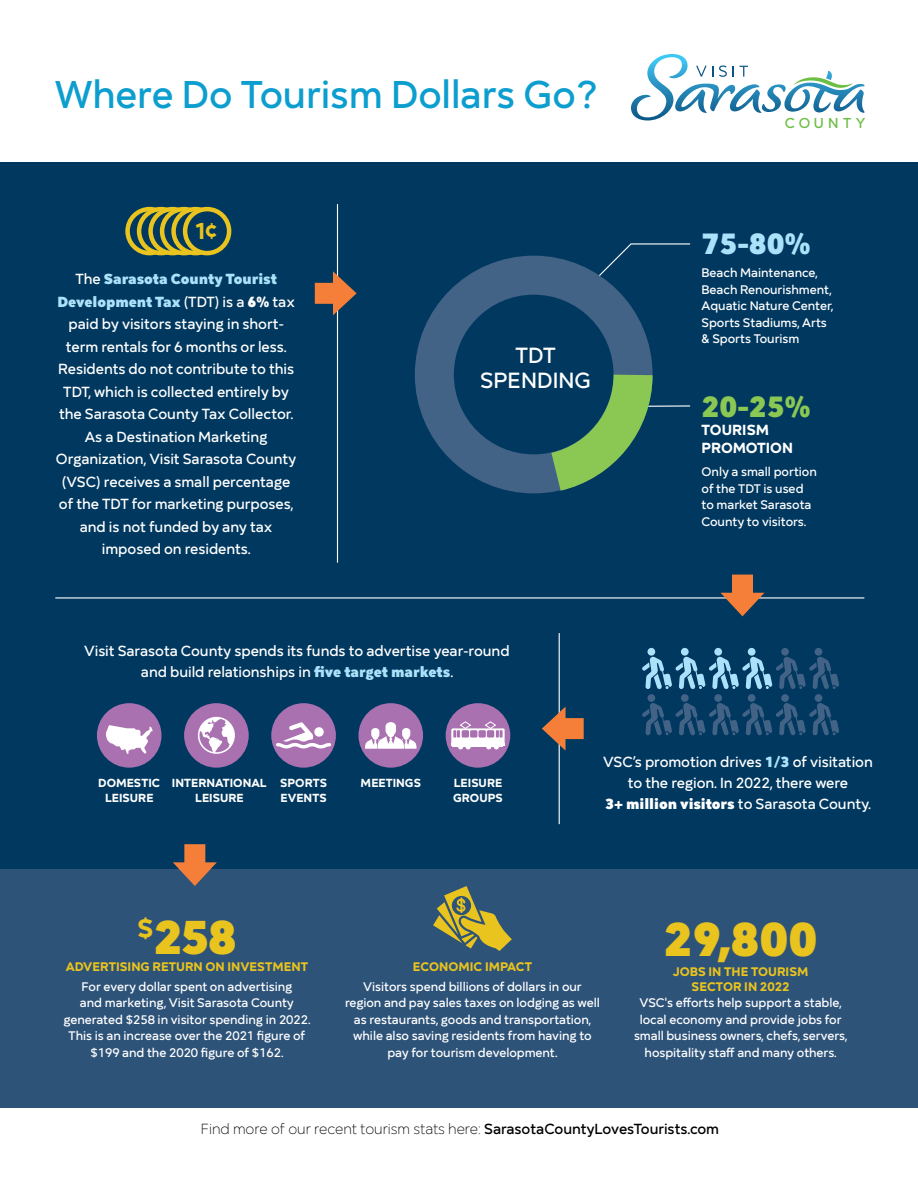
<style>
.page{position:relative;width:918px;height:1188px;background:#fff}
.page>*{position:absolute;margin:0;border:0;box-sizing:border-box;transform-origin:0 0}
.t1{font:900 48.6px "Mirai";color:#e9c31e}
.t2{font:500 39.6px "Mirai";letter-spacing:-.005em;color:#0c9ecf}
.t3{font:900 30px "Mirai";color:#abe1fa}
.t4{font:900 30px "Mirai";color:#8bc753}
.t5{font:500 22.5px/25.5px "Mirai";letter-spacing:.005em;color:#fff;text-align:center}
.t6{font:500 15px/22.5px "Mirai";letter-spacing:-.005em;color:#fff;text-align:center}
.t7{font:300 15px "Mirai";letter-spacing:-.005em;color:#000}
.t8{font:700 15px/18px "Mirai";color:#fff}
.t9{font:500 14.7px "Mirai";letter-spacing:.29em;color:#6cbe45}
.t10{font:500 12.75px/16.5px "Mirai";letter-spacing:-.005em;color:#fff;text-align:center}
.t11{font:700 12.75px/15px "Mirai";letter-spacing:.005em;color:#e9c31e;text-align:center}
.t12{font:700 12px/15px "Mirai";letter-spacing:.005em;color:#fff;text-align:center}
.s1{font-weight:900;color:#abe1fa}
.s2{font-weight:900}
.s3{font-weight:500}
</style>
<div class="page">
<div style="left:0;top:162px;width:918px;height:707px;background:#00385f"></div>
<div style="left:0;top:869px;width:918px;height:238px;background:#2e5379"></div>
<svg style="left:596px;top:243px;width:95px;height:35px"></svg>
<hr style="left:645px;top:405px;width:45px;height:2px;background:#fff">
<svg style="left:631px;top:54px;width:233px;height:67px"></svg>
<hr style="left:55px;top:597px;width:809px;height:2px;background:#fff">
<hr style="left:337px;top:204px;width:1px;height:359px;background:#fff">
<hr style="left:559px;top:633px;width:1px;height:191px;background:#fff">
<div style="left:315px;top:283px;width:27px;height:21px;background:#f57f38"></div>
<svg style="left:333px;top:271px;width:24px;height:44px"></svg>
<div style="left:732px;top:575px;width:21px;height:27px;background:#f57f38"></div>
<svg style="left:720px;top:593px;width:45px;height:23px"></svg>
<div style="left:556px;top:718px;width:28px;height:21px;background:#f57f38"></div>
<svg style="left:542px;top:707px;width:24px;height:44px"></svg>
<div style="left:184px;top:844px;width:21px;height:28px;background:#f57f38"></div>
<svg style="left:173px;top:862px;width:44px;height:24px"></svg>
<svg style="left:128px;top:209px;width:44px;height:44px"></svg>
<div style="left:125px;top:207px;width:49px;height:48px;border:4px solid #e9c31e;border-radius:50%"></div>
<svg style="left:139px;top:209px;width:44px;height:44px"></svg>
<div style="left:137px;top:207px;width:48px;height:48px;border:4px solid #e9c31e;border-radius:50%"></div>
<svg style="left:151px;top:209px;width:44px;height:44px"></svg>
<div style="left:148px;top:207px;width:49px;height:48px;border:4px solid #e9c31e;border-radius:50%"></div>
<svg style="left:162px;top:209px;width:44px;height:44px"></svg>
<div style="left:160px;top:207px;width:48px;height:48px;border:4px solid #e9c31e;border-radius:50%"></div>
<svg style="left:174px;top:209px;width:44px;height:44px"></svg>
<div style="left:171px;top:207px;width:49px;height:48px;border:4px solid #e9c31e;border-radius:50%"></div>
<div style="left:185px;top:209px;width:44px;height:44px;background:#00385f;border-radius:50%"></div>
<div style="left:183px;top:207px;width:48px;height:48px;border:4px solid #e9c31e;border-radius:50%"></div>
<div style="left:415px;top:256px;width:238px;height:237px;border:39px solid #426286;border-radius:50%"></div>
<svg style="left:509px;top:336px;width:163px;height:158px"></svg>
<svg style="left:642px;top:648px;width:197px;height:88px"></svg>
<svg style="left:433px;top:886px;width:79px;height:65px"></svg>
<div style="left:271px;top:703px;width:65px;height:65px;background:#a971b0;border-radius:50%"></div>
<svg style="left:276px;top:722px;width:55px;height:26px"></svg>
<div style="left:97px;top:703px;width:65px;height:65px;background:#a971b0;border-radius:50%"></div>
<div style="left:184px;top:703px;width:65px;height:65px;background:#a971b0;border-radius:50%"></div>
<div style="left:358px;top:703px;width:65px;height:65px;background:#a971b0;border-radius:50%"></div>
<svg style="left:365px;top:722px;width:52px;height:27px"></svg>
<div style="left:446px;top:703px;width:64px;height:65px;background:#a971b0;border-radius:50%"></div>
<div style="left:451px;top:728px;width:54px;height:18px;background:#fff;border-radius:2px"></div>
<svg style="left:458px;top:747px;width:13px;height:2px"></svg>
<svg style="left:486px;top:747px;width:13px;height:2px"></svg>
<hr style="left:453px;top:744px;width:50px;height:3px;background:#fff">
<svg style="left:453px;top:721px;width:50px;height:17px"></svg>
<svg style="left:106px;top:725px;width:46px;height:29px"></svg>
<svg style="left:198px;top:717px;width:37px;height:37px"></svg>
<p class="t2" style="left:55px;top:63px;width:544px">Where Do Tourism Dollars Go?</p>
<p class="t6" style="left:56px;top:266px;width:242px">The <span class="s1">Sarasota County Tourist<br>Development Tax</span> (TDT) is a <span class="s2">6%</span> tax paid by visitors staying in short&shy;term rentals for 6 months or less.<br>Residents do not contribute to this<br>TDT, which is collected entirely by the Sarasota County Tax Collector.<br>As a Destination Marketing<br>Organization, Visit Sarasota County (VSC) receives a small percentage of the TDT for marketing purposes, and is not funded by any tax imposed on residents.</p>
<p class="t5" style="left:480px;top:340px;width:112px">TDT<br>SPENDING</p>
<p class="t6" style="left:84px;top:639px;width:427px;line-height:21px">Visit Sarasota County spends its funds to advertise year-round and build relationships in <span class="s1">five target markets</span>.</p>
<p class="t9" style="left:785px;top:112px;width:82px">COUNTY</p>
<p class="t3" style="left:702px;top:219px;width:111px">75-80%</p>
<p class="t10" style="left:702px;top:263px;width:133px;text-align:left">Beach Maintenance,<br>Beach Renourishment,<br>Aquatic Nature Center,<br>Sports Stadiums, Arts &amp; Sports Tourism</p>
<p class="t4" style="left:702px;top:382px;width:111px">20-25%</p>
<p class="t8" style="left:702px;top:419px;width:93px">TOURISM<br>PROMOTION</p>
<p class="t10" style="left:702px;top:462px;width:117px;text-align:left">Only a small portion of the TDT is used to market Sarasota<br>County to visitors.</p>
<p class="t12" style="left:98px;top:774px;width:63px">DOMESTIC<br>LEISURE</p>
<p class="t12" style="left:172px;top:774px;width:96px">INTERNATIONAL<br>LEISURE</p>
<p class="t12" style="left:280px;top:774px;width:48px;text-align:left">SPORTS<br>EVENTS</p>
<p class="t12" style="left:361px;top:774px;width:62px">MEETINGS</p>
<p class="t12" style="left:453px;top:774px;width:51px;text-align:left">LEISURE<br>GROUPS</p>
<p class="t6" style="left:603px;top:750px;width:271px;line-height:21px">VSC’s promotion drives <span class="s1">1/3</span> of visitation to the region. In 2022, there were<br><span class="s2">3+ million visitors</span> to Sarasota County.</p>
<p class="t1" style="left:137px;top:898px;width:101px"><sup>$</sup>258</p>
<p class="t11" style="left:66px;top:957px;width:244px">ADVERTISING RETURN ON INVESTMENT</p>
<p class="t10" style="left:63px;top:977px;width:249px">For every dollar spent on advertising<br>and marketing, Visit Sarasota County generated $258 in visitor spending in 2022.<br>This is an increase over the 2021 figure of $199 and the 2020 figure of $162.</p>
<p class="t11" style="left:413px;top:957px;width:121px">ECONOMIC IMPACT</p>
<p class="t10" style="left:345px;top:977px;width:256px">Visitors spend billions of dollars in our region and pay sales taxes on lodging as well as restaurants, goods and transportation, while also saving residents from having to pay for tourism development.</p>
<p class="t1" style="left:664px;top:900px;width:156px">29,800</p>
<p class="t11" style="left:673px;top:962px;width:137px">JOBS IN THE TOURISM<br>SECTOR IN 2022</p>
<p class="t10" style="left:634px;top:993px;width:215px">VSC's efforts help support a stable, local economy and provide jobs for small business owners, chefs, servers, hospitality staff and many others.</p>
<p class="t7" style="left:201px;top:1117px;width:520px">Find more of our recent tourism stats here: <span class="s3">SarasotaCountyLovesTourists.com</span></p>
</div>
